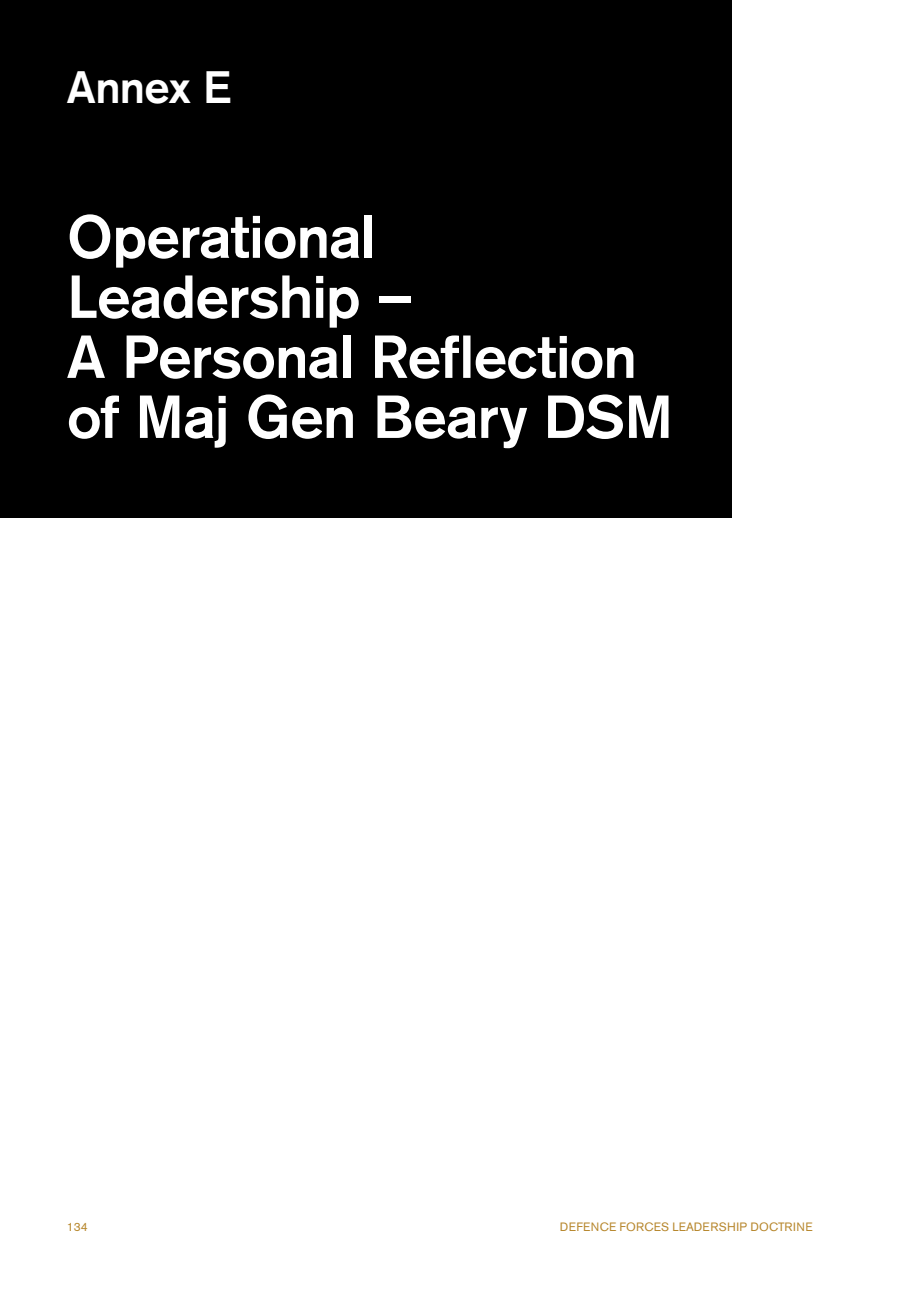
<style>
.page{position:relative;width:919px;height:1289px;background:#fff}
.page>*{position:absolute;margin:0;border:0;box-sizing:border-box;transform-origin:0 0}
.White_Chapter_Title{font:500 60px/60px "Akzidenz Grotesk BE";letter-spacing:-.015em;color:#fff}
.White_Chapter_Number{font:500 45px "Akzidenz Grotesk BE";letter-spacing:-.015em;color:#fff}
.t1{font:12px "Akzidenz Grotesk BE";letter-spacing:.02em;color:#b7872d}
</style>
<div class="page">
<div style="left:0;top:0;width:731px;height:517px;background:#000"></div>
<p class="White_Chapter_Number" style="left:67px;top:60px;width:166px">Annex E</p>
<p class="White_Chapter_Title" style="left:67px;top:205px;width:348px">Operational<br>Leadership –</p>
<p class="White_Chapter_Title" style="left:67px;top:325px;width:608px">A Personal Reflection of Maj Gen Beary DSM</p>
<p class="t1" style="left:67px;top:1219px;width:22px">134</p>
<p class="t1" style="left:560px;top:1219px;width:254px">DEFENCE FORCES LEADERSHIP DOCTRINE</p>
</div>
